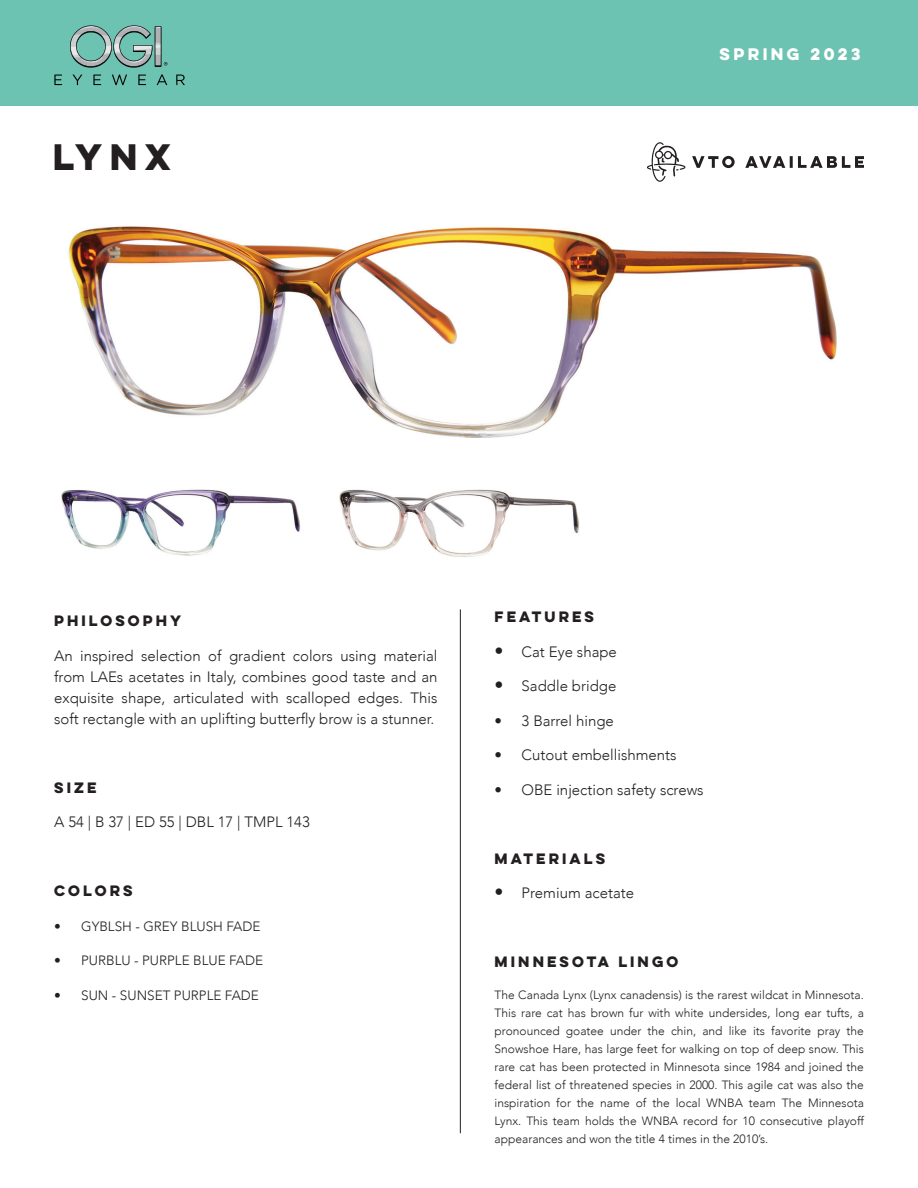
<style>
.page{position:relative;width:918px;height:1188px;background:#fff}
.page>*{position:absolute;margin:0;border:0;box-sizing:border-box;transform-origin:0 0}
.t1{font:700 33px "Lulo Clean One";color:#231f20}
.t2{font:300 15px/21px "Avenir";color:#231f20;text-align:justify}
.t3{font:700 15px "Lulo Clean One";color:#fff}
.t4{font:300 13.5px "Avenir";color:#231f20}
.t5{font:700 13.5px "Lulo Clean One";color:#231f20}
.t6{font:300 12px/18px "Avenir";color:#231f20;text-align:justify}
.s1{font-weight:400;font-size:18px}
</style>
<div class="page">
<hr style="left:460px;top:609px;width:1px;height:524px;background:#231f20">
<div style="left:0;top:0;width:918px;height:106px;background:#6dc3b1"></div>
<svg style="left:112px;top:75px;width:15px;height:10px"></svg>
<svg style="left:176px;top:75px;width:9px;height:10px"></svg>
<svg style="left:93px;top:75px;width:8px;height:10px"></svg>
<svg style="left:138px;top:75px;width:8px;height:10px"></svg>
<svg style="left:54px;top:75px;width:8px;height:10px"></svg>
<svg style="left:157px;top:74px;width:10px;height:11px"></svg>
<svg style="left:73px;top:75px;width:9px;height:10px"></svg>
<svg style="left:70px;top:25px;width:97px;height:43px"></svg>
<svg style="left:647px;top:142px;width:39px;height:40px"></svg>
<svg style="left:692px;top:156px;width:172px;height:12px"></svg>
<img style="left:68px;top:226px;width:769px;height:212px">
<img style="left:61px;top:489px;width:518px;height:68px">
<p class="t1" style="left:53px;top:132px;width:127px">LYNX</p>
<p class="t3" style="left:719px;top:42px;width:146px">SPRING 2023</p>
<p class="t5" style="left:54px;top:610px;width:132px">PHILOSOPHY</p>
<p class="t2" style="left:54px;top:645px;width:385px">An inspired selection of gradient colors using material from LAEs acetates in Italy, combines good taste and an exquisite shape, articulated with scalloped edges. This soft rectangle with an uplifting butterfly brow is a stunner.</p>
<p class="t5" style="left:54px;top:777px;width:47px">SIZE</p>
<p class="t2" style="left:54px;top:812px;width:257px">A 54 | B 37 | ED 55 | DBL 17 | TMPL 143</p>
<p class="t5" style="left:54px;top:880px;width:83px">COLORS</p>
<p class="t4" style="left:54px;top:918px;width:208px">• GYBLSH - GREY BLUSH FADE</p>
<p class="t4" style="left:54px;top:953px;width:211px">• PURBLU - PURPLE BLUE FADE</p>
<p class="t4" style="left:54px;top:987px;width:206px">• SUN - SUNSET PURPLE FADE</p>
<p class="t5" style="left:495px;top:607px;width:104px">FEATURES</p>
<p class="t2" style="left:495px;top:641px;width:124px"><span class="s1">•</span> Cat Eye shape</p>
<p class="t2" style="left:495px;top:676px;width:123px"><span class="s1">•</span> Saddle bridge</p>
<p class="t2" style="left:495px;top:710px;width:121px">• 3 Barrel hinge</p>
<p class="t2" style="left:495px;top:745px;width:184px">• Cutout embellishments</p>
<p class="t2" style="left:495px;top:779px;width:211px">• OBE injection safety screws</p>
<p class="t5" style="left:495px;top:848px;width:115px">MATERIALS</p>
<p class="t2" style="left:495px;top:883px;width:141px"><span class="s1">•</span> Premium acetate</p>
<p class="t5" style="left:495px;top:952px;width:188px">MINNESOTA LINGO</p>
<p class="t6" style="left:495px;top:986px;width:371px">The Canada Lynx (Lynx canadensis) is the rarest wildcat in Minnesota.<br>This rare cat has brown fur with white undersides, long ear tufts, a pronounced goatee under the chin, and like its favorite pray the Snowshoe Hare, has large feet for walking on top of deep snow. This rare cat has been protected in Minnesota since 1984 and joined the federal list of threatened species in 2000. This agile cat was also the inspiration for the name of the local WNBA team The Minnesota Lynx. This team holds the WNBA record for 10 consecutive playoff appearances and won the title 4 times in the 2010’s.</p>
</div>
